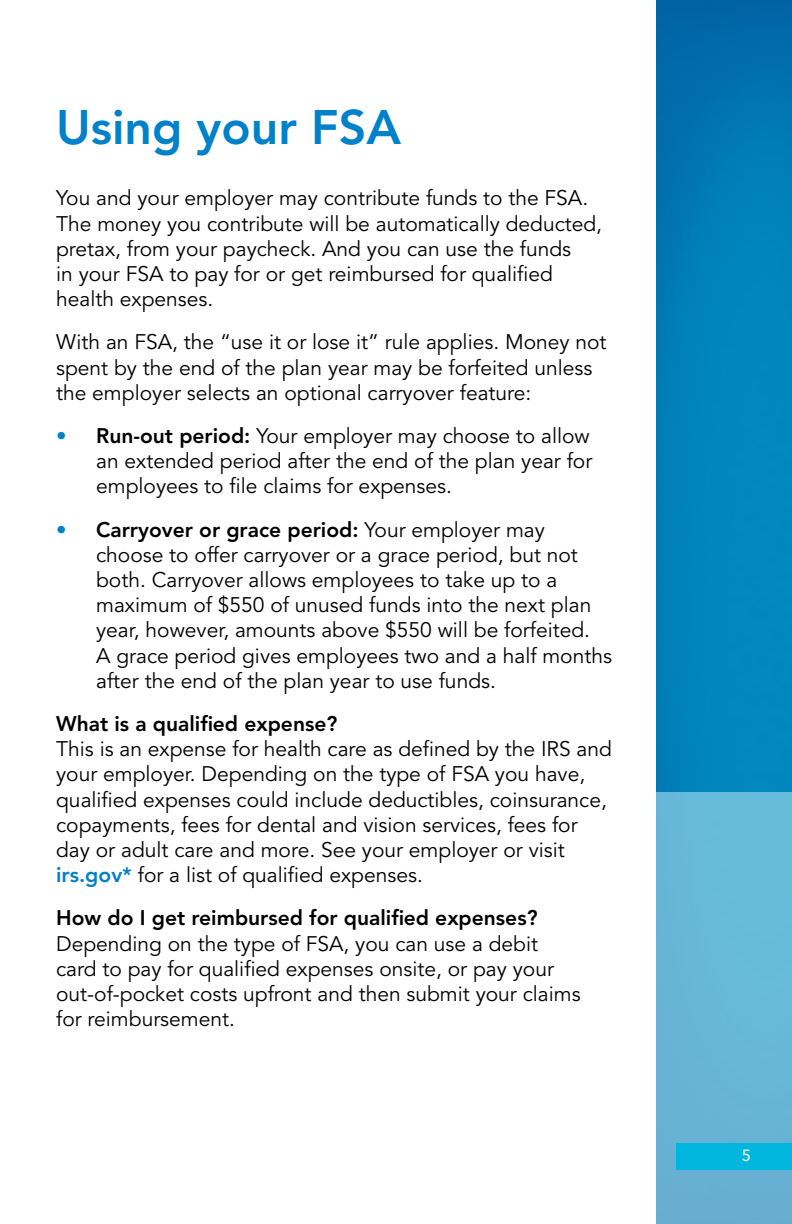
<style>
.page{position:relative;width:792px;height:1224px;background:#fff}
.page>*{position:absolute;margin:0;border:0;box-sizing:border-box;transform-origin:0 0}
.t1{font:800 48px "Avenir LT Std";color:#0081c9}
.t2{font:21px/25.2px "Avenir LT Std";color:#000}
.t3{font:800 21px "Avenir LT Std";color:#000}
.t4{font:16px "Avenir LT Std";color:#fff}
.s1{font-weight:800;color:#0081c9}
.s2{font-weight:800}
</style>
<div class="page">
<img style="left:657px;top:0;width:135px;height:792px">
<div style="left:657px;top:792px;width:135px;height:432px;background:#67b8d7"></div>
<div style="left:676px;top:1143px;width:116px;height:27px;background:#00b6de"></div>
<h1 class="t1" style="left:56px;top:99px;width:346px">Using your FSA</h1>
<p class="t2" style="left:56px;top:186px;width:547px">You and your employer may contribute funds to the FSA.<br>The money you contribute will be automatically deducted, pretax, from your paycheck. And you can use the funds<br>in your FSA to pay for or get reimbursed for qualified health expenses.</p>
<p class="t2" style="left:56px;top:330px;width:552px">With an FSA, the “use it or lose it” rule applies. Money not spent by the end of the plan year may be forfeited unless the employer selects an optional carryover feature:</p>
<p class="t2" style="left:96px;top:424px;width:498px;text-indent:-40px"><span class="s1">•</span> <span class="s2">Run-out period:</span> Your employer may choose to allow an extended period after the end of the plan year for employees to file claims for expenses.</p>
<p class="t2" style="left:96px;top:517px;width:517px;text-indent:-40px"><span class="s1">•</span> <span class="s2">Carryover or grace period:</span> Your employer may choose to offer carryover or a grace period, but not both. Carryover allows employees to take up to a maximum of $550 of unused funds into the next plan year, however, amounts above $550 will be forfeited.<br>A grace period gives employees two and a half months after the end of the plan year to use funds.</p>
<p class="t3" style="left:56px;top:711px;width:283px">What is a qualified expense?</p>
<p class="t2" style="left:56px;top:737px;width:557px">This is an expense for health care as defined by the IRS and your employer. Depending on the type of FSA you have, qualified expenses could include deductibles, coinsurance, copayments, fees for dental and vision services, fees for day or adult care and more. See your employer or visit <span class="s1">irs.gov*</span> for a list of qualified expenses.</p>
<p class="t3" style="left:56px;top:906px;width:483px">How do I get reimbursed for qualified expenses?</p>
<p class="t2" style="left:56px;top:931px;width:526px">Depending on the type of FSA, you can use a debit card to pay for qualified expenses onsite, or pay your out-of-pocket costs upfront and then submit your claims for reimbursement.</p>
<p class="t4" style="left:742px;top:1146px;width:10px">5</p>
</div>
